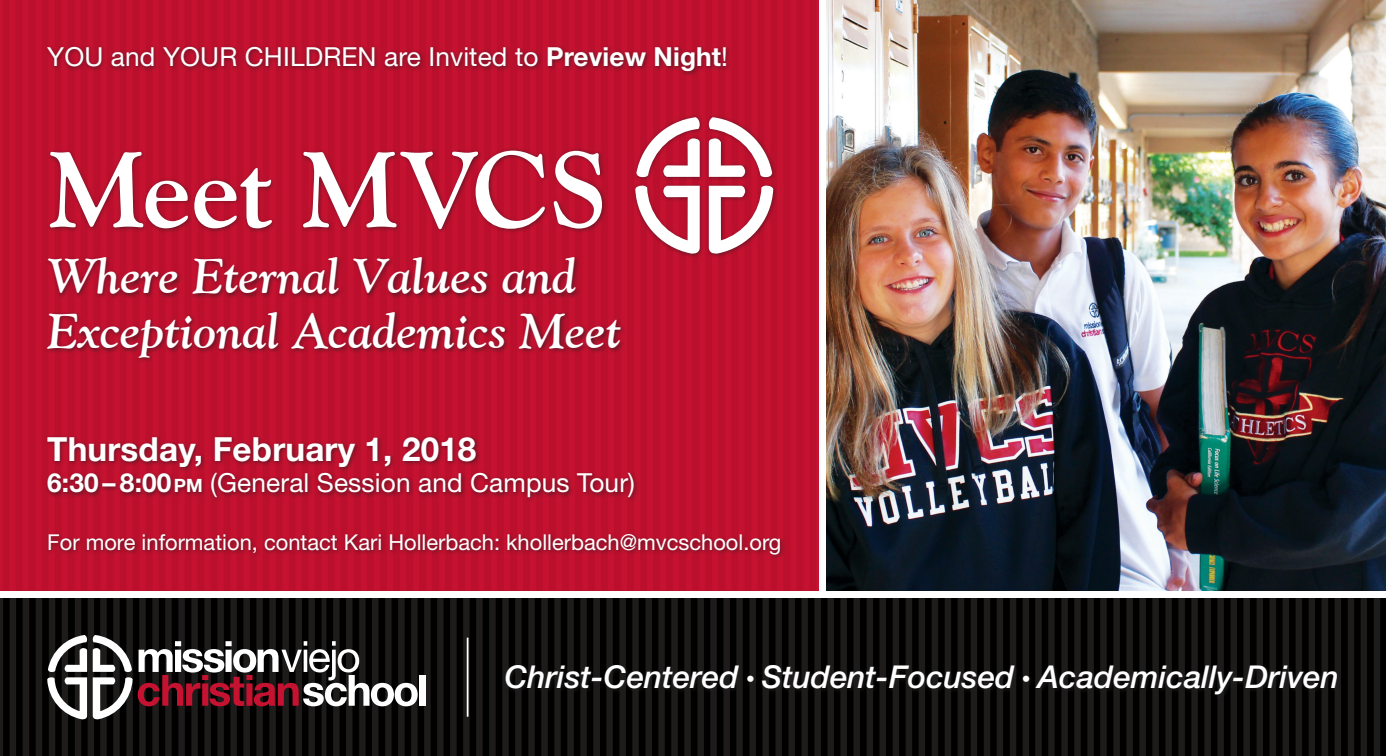
<style>
.page{position:relative;width:1386px;height:756px;background:#fff}
.page>*{position:absolute;margin:0;border:0;box-sizing:border-box;transform-origin:0 0}
.t1{font:700 106.75px "Goudy Old Style BT";letter-spacing:-.01em;color:#fff}
.t2{font:italic 700 49px/54.2px "Goudy Old Style BT";letter-spacing:.005em;color:#fff}
.t3{font:700 33.25px "Helvetica Neue LT Std";letter-spacing:.005em;color:#fff}
.t4{font:italic 500 31.5px "Helvetica Neue LT Std";color:#fff}
.t5{font:26.25px "Helvetica Neue LT Std";letter-spacing:.005em;color:#fff}
.t6{font:21.88px "Helvetica Neue LT Std";color:#fff}
.s1{font-weight:700}
.s2{font-weight:700;font-size:18.38px}
.s3{font-size:17.5px}
</style>
<div class="page">
<div style="left:0;top:0;width:819px;height:591px;background:#bf102e"></div>
<img style="left:323px;top:598px;width:1063px;height:158px">
<img style="left:0;top:598px;width:323px;height:158px">
<div style="left:503px;top:663px;width:839px;height:38px;background:#231f20;opacity:.75"></div>
<div style="left:45px;top:44px;width:686px;height:33px;background:#231f20;opacity:.6"></div>
<hr style="left:467px;top:638px;width:2px;height:79px;background:#fff">
<svg style="left:47px;top:635px;width:371px;height:84px"></svg>
<div style="left:419px;top:675px;width:6px;height:31px;background:#fff"></div>
<div style="left:45px;top:435px;width:740px;height:124px;background:#231f20;opacity:.6"></div>
<div style="left:45px;top:255px;width:581px;height:107px;background:#231f20;opacity:.6"></div>
<div style="left:46px;top:147px;width:561px;height:86px;background:#231f20;opacity:.55"></div>
<div style="left:633px;top:115px;width:145px;height:144px;background:#231f20;opacity:.55"></div>
<svg style="left:635px;top:185px;width:65px;height:70px"></svg>
<svg style="left:636px;top:117px;width:64px;height:61px"></svg>
<svg style="left:709px;top:185px;width:64px;height:70px"></svg>
<svg style="left:708px;top:117px;width:64px;height:61px"></svg>
<img style="left:827px;top:0;width:559px;height:591px">
<p class="t5" style="left:47px;top:41px;width:682px">YOU and YOUR CHILDREN are Invited to <span class="s1">Preview Night</span>!</p>
<h1 class="t1" style="left:48px;top:124px;width:561px">Meet MVCS</h1>
<h2 class="t2" style="left:47px;top:249px;width:575px">Where Eternal Values and<br>Exceptional Academics Meet</h2>
<p class="t3" style="left:47px;top:428px;width:431px">Thursday, February 1, 2018</p>
<p class="t5" style="left:47px;top:467px;width:589px"><span class="s1">6:30 – 8:00</span><span class="s2">PM</span> (General Session and Campus Tour)</p>
<p class="t6" style="left:47px;top:529px;width:736px">For more information, contact Kari Hollerbach: khollerbach@mvcschool.org</p>
<p class="t4" style="left:505px;top:659px;width:835px">Christ-Centered <span class="s3">•</span> Student-Focused <span class="s3">•</span> Academically-Driven</p>
</div>
